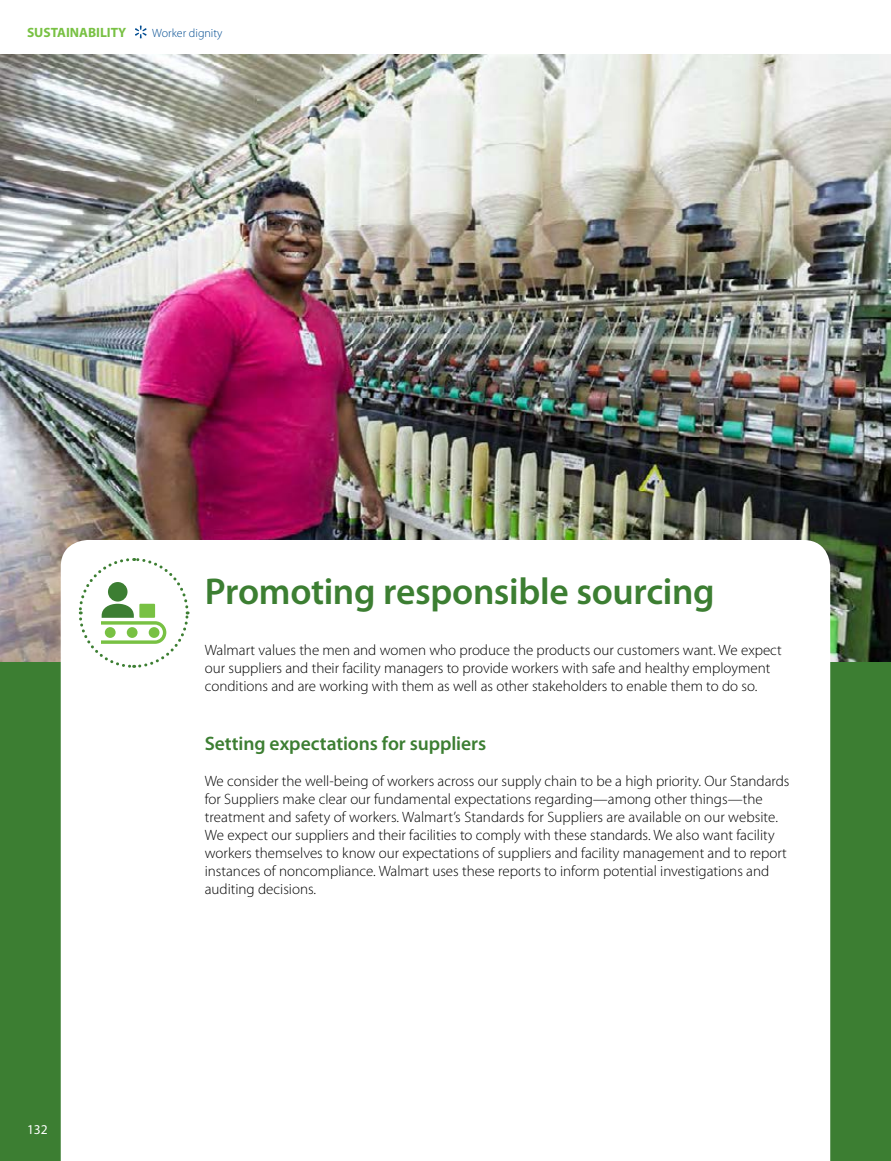
<style>
.page{position:relative;width:891px;height:1161px;background:#fff}
.page>*{position:absolute;margin:0;border:0;box-sizing:border-box;transform-origin:0 0}
.t1{font:600 37.5px "Myriad Pro";letter-spacing:-.01em;color:#3c7e32}
.t2{font:600 19.5px "Myriad Pro";letter-spacing:-.005em;color:#3c7e32}
.t3{font:300 15px/18px "Myriad Pro";color:#000}
.t4{font:700 13.5px "Myriad Pro";color:#78c143}
.t5{font:13.5px "Myriad Pro";color:#fff}
.t6{font:300 12px "Myriad Pro";color:#004c91}
</style>
<div class="page">
<div style="left:0;top:662px;width:891px;height:499px;background:#3c7e32"></div>
<img style="left:0;top:54px;width:891px;height:608px">
<svg style="left:61px;top:540px;width:769px;height:621px"></svg>
<svg style="left:77px;top:556px;width:113px;height:113px"></svg>
<svg style="left:135px;top:26px;width:12px;height:13px"></svg>
<p class="t4" style="left:27px;top:25px;width:101px">SUSTAINABILITY</p>
<p class="t6" style="left:152px;top:27px;width:72px">Worker dignity</p>
<h1 class="t1" style="left:205px;top:571px;width:511px">Promoting responsible sourcing</h1>
<p class="t3" style="left:205px;top:641px;width:579px">Walmart values the men and women who produce the products our customers want. We expect our suppliers and their facility managers to provide workers with safe and healthy employment conditions and are working with them as well as other stakeholders to enable them to do so.</p>
<p class="t5" style="left:27px;top:1122px;width:22px">132</p>
<h2 class="t2" style="left:205px;top:732px;width:283px">Setting expectations for suppliers</h2>
<p class="t3" style="left:205px;top:772px;width:586px">We consider the well-being of workers across our supply chain to be a high priority. Our Standards for Suppliers make clear our fundamental expectations regarding—among other things—the treatment and safety of workers. Walmart’s Standards for Suppliers are available on our website.<br>We expect our suppliers and their facilities to comply with these standards. We also want facility workers themselves to know our expectations of suppliers and facility management and to report instances of noncompliance. Walmart uses these reports to inform potential investigations and auditing decisions.</p>
</div>
